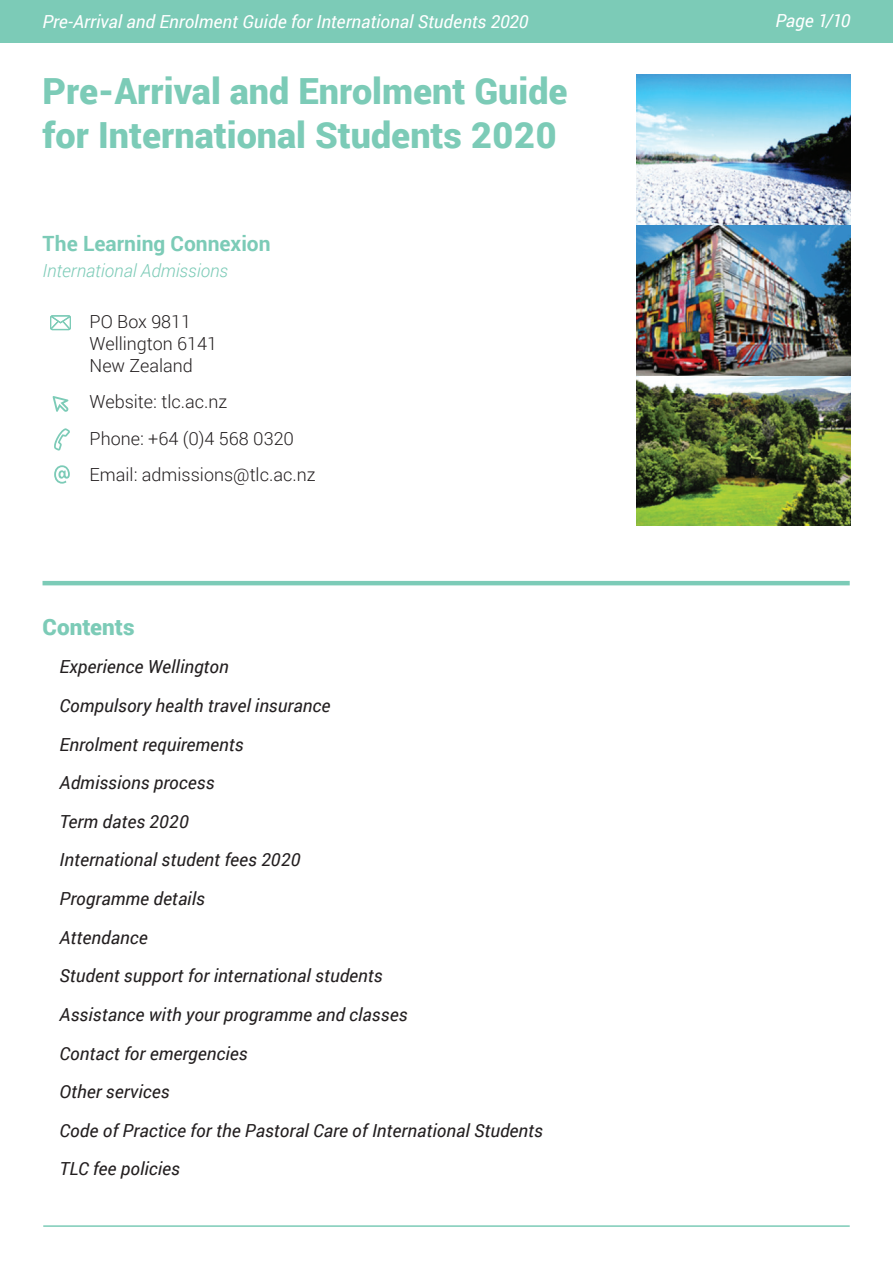
<style>
.page{position:relative;width:893px;height:1263px;background:#fff}
.page>*{position:absolute;margin:0;border:0;box-sizing:border-box;transform-origin:0 0}
.t1{font:900 36px/43.2px "Roboto";color:#7ccbb7}
.t2{font:900 22.5px "Roboto";color:#7ccbb7}
.t3{font:700 21px "Roboto";color:#7ccbb7}
.t4{font:italic 18px/38.5px "Roboto";color:#231f20}
.t5{font:300 18px/21.6px "Roboto";color:#231f20}
.t6{font:italic 18px "Roboto";color:#fff}
.t7{font:italic 300 18px "Roboto";color:#7ccbb7}
</style>
<div class="page">
<div style="left:0;top:0;width:893px;height:43px;background:#7ccbb7"></div>
<hr style="left:43px;top:1225px;width:807px;height:2px;background:#7ccbb7">
<img style="left:636px;top:74px;width:214px;height:452px">
<svg style="left:54px;top:465px;width:16px;height:19px"></svg>
<svg style="left:50px;top:315px;width:21px;height:15px"></svg>
<svg style="left:53px;top:396px;width:16px;height:16px"></svg>
<svg style="left:54px;top:428px;width:16px;height:23px"></svg>
<hr style="left:43px;top:581px;width:807px;height:4px;background:#7ccbb7">
<p class="t6" style="left:43px;top:9px;width:487px">Pre-Arrival and Enrolment Guide for International Students 2020</p>
<p class="t6" style="left:775px;top:8px;width:77px">Page 1/10</p>
<h1 class="t1" style="left:43px;top:69px;width:527px">Pre-Arrival and Enrolment Guide for International Students 2020</h1>
<p class="t3" style="left:43px;top:229px;width:230px">The Learning Connexion</p>
<p class="t7" style="left:43px;top:258px;width:187px">International Admissions</p>
<p class="t5" style="left:90px;top:311px;width:129px">PO Box 9811<br>Wellington 6141<br>New Zealand</p>
<p class="t5" style="left:90px;top:383px;width:227px;line-height:36.5px">Website: tlc.ac.nz<br>Phone: +64 (0)4 568 0320<br>Email: admissions@tlc.ac.nz</p>
<p class="t2" style="left:43px;top:611px;width:94px">Contents</p>
<p class="t4" style="left:60px;top:647px;width:485px">Experience Wellington<br>Compulsory health travel insurance<br>Enrolment requirements<br>Admissions process<br>Term dates 2020<br>International student fees 2020<br>Programme details<br>Attendance<br>Student support for international students<br>Assistance with your programme and classes<br>Contact for emergencies<br>Other services<br>Code of Practice for the Pastoral Care of International Students<br>TLC fee policies</p>
</div>
